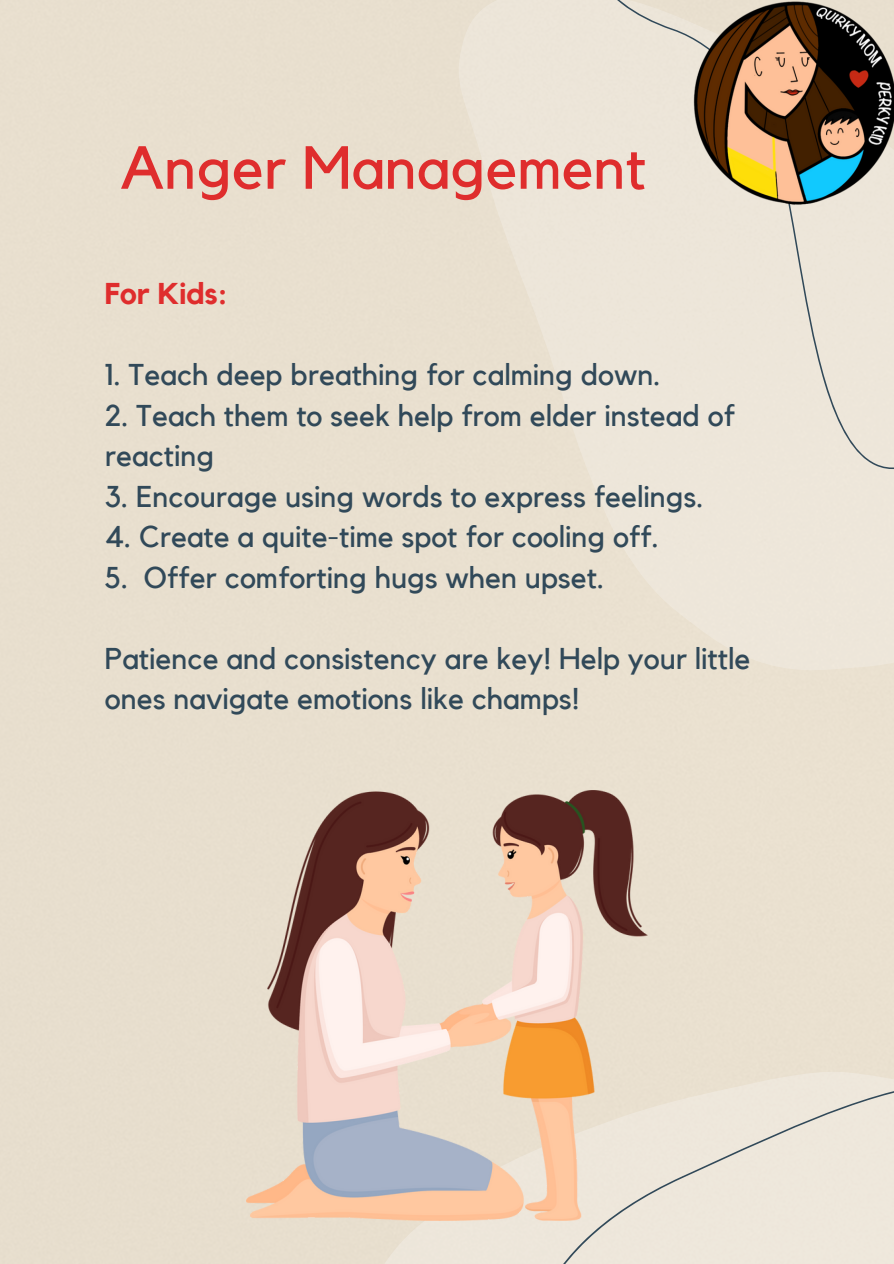
<style>
.page{position:relative;width:894px;height:1264px;background:#fff}
.page>*{position:absolute;margin:0;border:0;box-sizing:border-box;transform-origin:0 0}
.t1{font:60px "Kollektif";color:#df2d2d}
.t2{font:30px/40.5px "Kollektif";color:#314959}
.t3{font:700 30px "Kollektif";color:#df2d2d}
</style>
<div class="page">
<svg style="left:336px;top:0;width:557px;height:726px;background:#eae1d2"></svg>
<div style="left:574px;top:0;width:319px;height:495px;background:#ede6d9"></div>
<svg style="left:307px;top:1006px;width:586px;height:257px;background:#eae1d1"></svg>
<div style="left:509px;top:1079px;width:384px;height:184px;background:#eee7db"></div>
<img style="left:680px;top:0;width:213px;height:213px">
<img style="left:246px;top:790px;width:400px;height:430px">
<h1 class="t1" style="left:120px;top:140px;width:527px">Anger Management</h1>
<p class="t3" style="left:105px;top:280px;width:124px">For Kids:</p>
<p class="t2" style="left:105px;top:355px;width:557px">1. Teach deep breathing for calming down.</p>
<p class="t2" style="left:105px;top:396px;width:631px">2. Teach them to seek help from elder instead of reacting</p>
<p class="t2" style="left:105px;top:477px;width:600px">3. Encourage using words to express feelings.</p>
<p class="t2" style="left:105px;top:517px;width:555px">4. Create a quite-time spot for cooling off.</p>
<p class="t2" style="left:105px;top:558px;width:500px">5. Offer comforting hugs when upset.</p>
<p class="t2" style="left:105px;top:639px;width:646px">Patience and consistency are key! Help your little ones navigate emotions like champs!</p>
</div>
